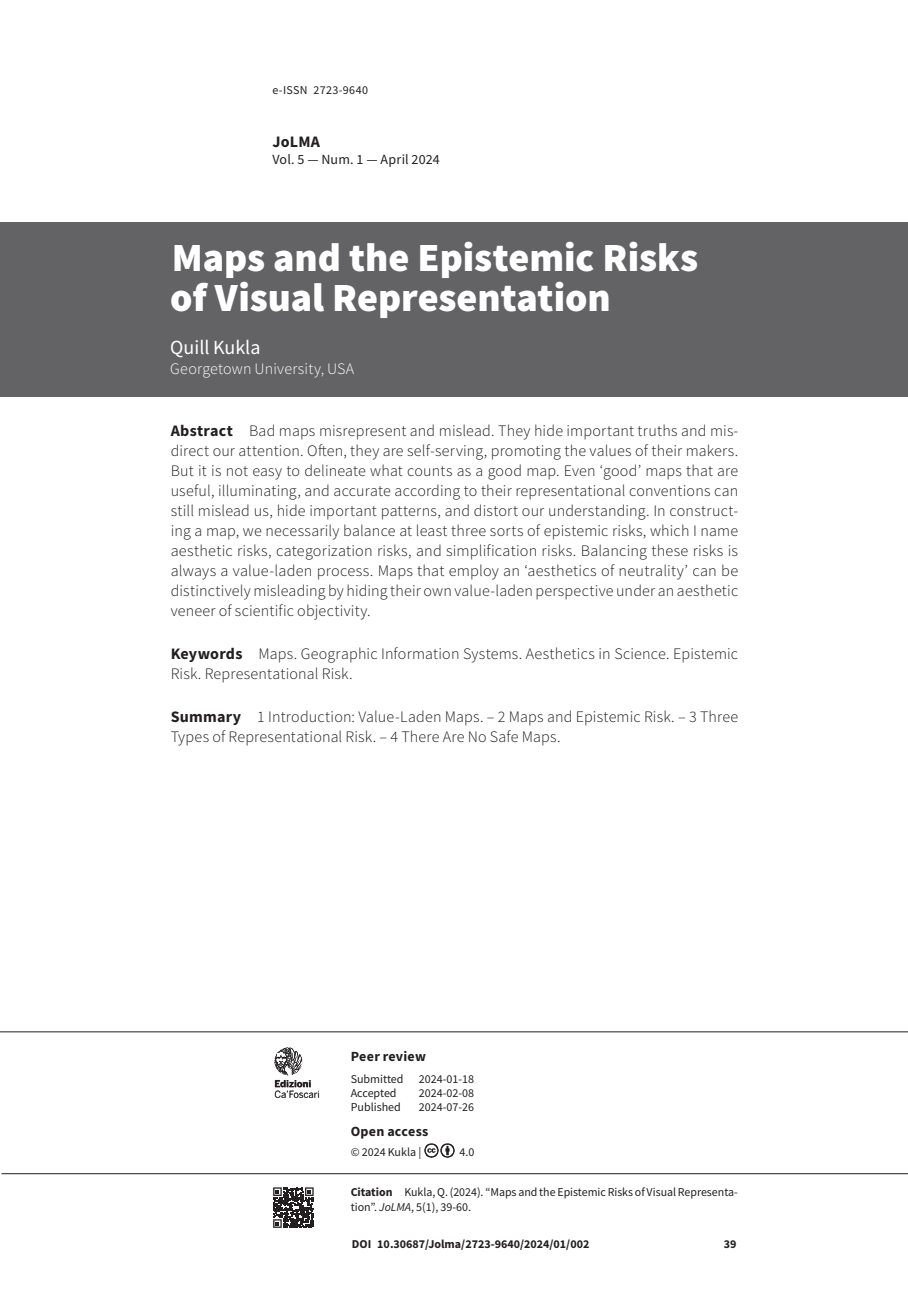
<style>
.page{position:relative;width:908px;height:1304px;background:#fff}
.page>*{position:absolute;margin:0;border:0;box-sizing:border-box;transform-origin:0 0}
.t1{font:900 40px/40px "Source Sans Pro";color:#fff}
.t2{font:20px "Source Sans Pro";letter-spacing:-.005em;color:#fff}
.t3{font:300 16px/20px "Source Sans Pro";letter-spacing:.01em;color:#231f20}
.t4{font:300 16px "Source Sans Pro";letter-spacing:.01em;color:#fff}
.t5{font:700 16px "Source Sans Pro";letter-spacing:.015em;color:#231f20}
.t6{font:14px "Source Sans Pro";letter-spacing:.015em;color:#231f20}
.t7{font:700 14px "Source Sans Pro";letter-spacing:.02em;color:#231f20}
.t8{font:12px/15px "Source Sans Pro";color:#231f20}
.t9{font:700 12px "Source Sans Pro";color:#231f20}
.t10{font:12px "Source Sans Pro";letter-spacing:.03em;color:#231f20}
.t11{font:9.6px "Benton Sans";letter-spacing:-.01em;color:#231f20}
.t12{font:700 9.6px "Benton Sans";color:#231f20}
.s1{font-weight:700}
.s2{font-style:italic}
</style>
<div class="page">
<hr style="left:2px;top:1173px;width:905px;height:1px;background:#231f20">
<hr style="left:0;top:1031px;width:907px;height:1px;background:#231f20">
<img style="left:424px;top:1143px;width:31px;height:15px">
<svg style="left:313px;top:1187px;width:1px;height:40px"></svg>
<svg style="left:273px;top:1187px;width:40px;height:41px"></svg>
<svg style="left:274px;top:1047px;width:45px;height:51px"></svg>
<div style="left:0;top:223px;width:907px;height:174px;background:#636366"></div>
<p class="t10" style="left:272px;top:82px;width:97px">e-ISSN 2723-9640</p>
<p class="t5" style="left:272px;top:131px;width:49px">JoLMA</p>
<p class="t6" style="left:272px;top:150px;width:169px">Vol. 5 — Num. 1 — April 2024</p>
<h1 class="t1" style="left:170px;top:237px;width:529px">Maps and the Epistemic Risks of Visual Representation</h1>
<p class="t2" style="left:170px;top:335px;width:92px">Quill Kukla</p>
<p class="t4" style="left:170px;top:359px;width:185px">Georgetown University, USA</p>
<p class="t3" style="left:171px;top:421px;width:568px;text-align:justify"><span class="s1">Abstract</span> Bad maps misrepresent and mislead. They hide important truths and mis‑ direct our attention. Often, they are self‑serving, promoting the values of their makers.<br>But it is not easy to delineate what counts as a good map. Even ‘good’ maps that are useful, illuminating, and accurate according to their representational conventions can still mislead us, hide important patterns, and distort our understanding. In construct‑ ing a map, we necessarily balance at least three sorts of epistemic risks, which I name aesthetic risks, categorization risks, and simplification risks. Balancing these risks is always a value‑laden process. Maps that employ an ‘aesthetics of neutrality’ can be distinctively misleading by hiding their own value‑laden perspective under an aesthetic veneer of scientific objectivity.</p>
<p class="t3" style="left:171px;top:644px;width:568px"><span class="s1">Keywords</span> Maps. Geographic Information Systems. Aesthetics in Science. Epistemic<br>Risk. Representational Risk.</p>
<p class="t3" style="left:171px;top:706px;width:568px"><span class="s1">Summary</span> 1 Introduction: Value‑Laden Maps. – 2 Maps and Epistemic Risk. – 3 Three<br>Types of Representational Risk. – 4 There Are No Safe Maps.</p>
<p class="t12" style="left:274px;top:1078px;width:38px">Edizioni</p>
<p class="t11" style="left:274px;top:1088px;width:47px">Ca’Foscari</p>
<p class="t7" style="left:350px;top:1046px;width:77px">Peer review</p>
<p class="t8" style="left:350px;top:1071px;width:54px">Submitted</p>
<p class="t8" style="left:418px;top:1071px;width:57px">2024-01-18</p>
<p class="t8" style="left:350px;top:1085px;width:47px">Accepted</p>
<p class="t8" style="left:418px;top:1085px;width:57px">2024-02-08</p>
<p class="t8" style="left:350px;top:1099px;width:52px">Published</p>
<p class="t8" style="left:418px;top:1099px;width:57px">2024-07-26</p>
<p class="t7" style="left:350px;top:1122px;width:79px">Open access</p>
<p class="t8" style="left:350px;top:1144px;width:72px">© 2024 Kukla |</p>
<p class="t8" style="left:459px;top:1144px;width:16px">4.0</p>
<p class="t8" style="left:350px;top:1184px;width:388px"><span class="s1">Citation</span> Kukla, Q. (2024). “Maps and the Epistemic Risks of Visual Representa&shy;tion”. <span class="s2">JoLMA</span>, 5(1), 39-60.</p>
<p class="t9" style="left:351px;top:1235px;width:239px">DOI 10.30687/Jolma/2723-9640/2024/01/002</p>
<p class="t9" style="left:723px;top:1236px;width:14px">39</p>
</div>
